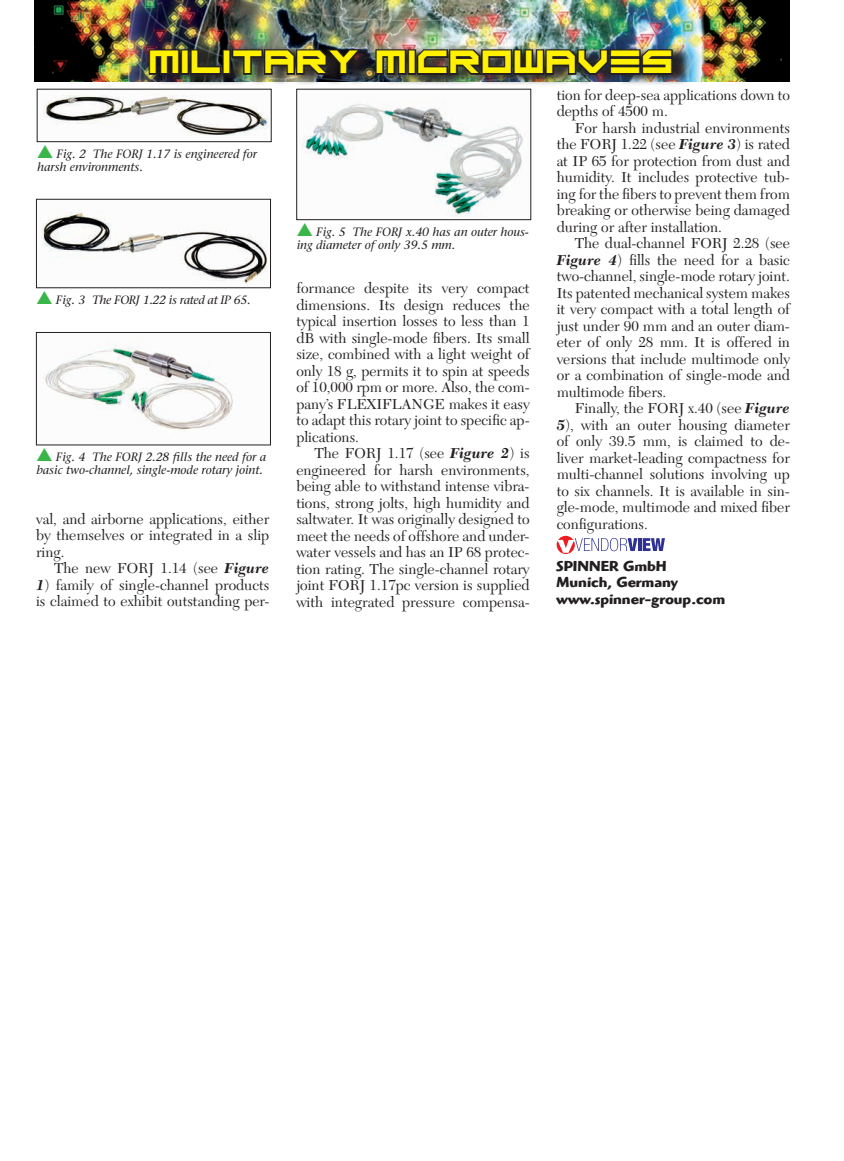
<style>
.page{position:relative;width:844px;height:1161px;background:#fff}
.page>*{position:absolute;margin:0;border:0;box-sizing:border-box;transform-origin:0 0}
.t1{font:22.5px "Scifi Adventure";letter-spacing:.05em;color:#fff101}
.t2{font:15px/16.5px "New Caledonia";color:#231f20;text-align:justify}
.t3{font:700 15px/16.5px "Highlander";color:#231f20}
.t4{font:italic 500 12px/13.5px "Stone Serif Std";color:#231f20}
.t5{font:italic 500 12px "Stone Serif Std";letter-spacing:-.025em;color:#231f20}
.s1{font-family:"Monotype Sorts";font-weight:400;font-style:normal;font-size:18px;color:#3ab54a}
.s2{font-weight:700;font-style:italic}
</style>
<div class="page">
<img style="left:34px;top:0;width:756px;height:82px">
<div style="left:152px;top:44px;width:540px;height:42px;background:#231f20;opacity:.98"></div>
<svg style="left:147px;top:48px;width:34px;height:28px"></svg>
<div style="left:181px;top:49px;width:8px;height:26px;border:3px solid #231f20"></div>
<svg style="left:189px;top:48px;width:34px;height:28px"></svg>
<div style="left:222px;top:49px;width:9px;height:26px;border:3px solid #231f20"></div>
<svg style="left:230px;top:48px;width:134px;height:28px;background:#302f2c"></svg>
<svg style="left:374px;top:48px;width:34px;height:28px"></svg>
<div style="left:407px;top:49px;width:9px;height:26px;border:3px solid #231f20"></div>
<img style="left:415px;top:48px;width:259px;height:28px">
<img style="left:43px;top:95px;width:226px;height:41px">
<div style="left:37px;top:89px;width:235px;height:53px;border:1px solid #231f20"></div>
<img style="left:42px;top:212px;width:226px;height:73px">
<div style="left:36px;top:199px;width:235px;height:89px;border:1px solid #231f20"></div>
<img style="left:44px;top:342px;width:189px;height:88px">
<div style="left:36px;top:332px;width:235px;height:113px;border:1px solid #231f20"></div>
<img style="left:301px;top:101px;width:222px;height:116px">
<div style="left:296px;top:89px;width:235px;height:131px;border:1px solid #231f20"></div>
<svg style="left:556px;top:536px;width:19px;height:18px"></svg>
<svg style="left:557px;top:538px;width:108px;height:15px"></svg>
<h1 class="t1" style="left:150px;top:48px;width:525px">MILITARY MICROWAVES</h1>
<p class="t4" style="left:37px;top:147px;width:221px"><span class="s1">S</span> Fig. 2 The FORJ 1.17 is engineered for harsh environments.</p>
<p class="t5" style="left:36px;top:293px;width:216px"><span class="s1">S</span> Fig. 3 The FORJ 1.22 is rated at IP 65.</p>
<p class="t4" style="left:36px;top:450px;width:231px"><span class="s1">S</span> Fig. 4 The FORJ 2.28 fills the need for a basic two-channel, single-mode rotary joint.</p>
<p class="t2" style="left:36px;top:511px;width:235px">val, and airborne applications, either by themselves or integrated in a slip ring.</p>
<p class="t2" style="left:54px;top:560px;width:217px">The new FORJ 1.14 (see <span class="s2">Figure</span></p>
<p class="t2" style="left:36px;top:577px;width:235px"><span class="s2">1</span>) family of single-channel products is claimed to exhibit outstanding per-</p>
<p class="t4" style="left:297px;top:225px;width:234px"><span class="s1">S</span> Fig. 5 The FORJ x.40 has an outer hous&shy;ing diameter of only 39.5 mm.</p>
<p class="t2" style="left:296px;top:280px;width:235px">formance despite its very compact dimensions. Its design reduces the typical insertion losses to less than 1 dB with single-mode fibers. Its small size, combined with a light weight of only 18 g, permits it to spin at speeds of 10,000 rpm or more. Also, the com&shy;pany’s FLEXIFLANGE makes it easy to adapt this rotary joint to specific ap&shy;plications.</p>
<p class="t2" style="left:296px;top:445px;width:235px;text-indent:18px">The FORJ 1.17 (see <span class="s2">Figure 2</span>) is engineered for harsh environments, being able to withstand intense vibra&shy;tions, strong jolts, high humidity and saltwater. It was originally designed to meet the needs of offshore and under&shy;water vessels and has an IP 68 protec&shy;tion rating. The single-channel rotary joint FORJ 1.17pc version is supplied with integrated pressure compensa-</p>
<p class="t2" style="left:556px;top:87px;width:235px">tion for deep-sea applications down to depths of 4500 m.</p>
<p class="t2" style="left:556px;top:120px;width:235px;text-indent:18px">For harsh industrial environments the FORJ 1.22 (see <span class="s2">Figure 3</span>) is rated at IP 65 for protection from dust and humidity. It includes protective tub&shy;ing for the fibers to prevent them from breaking or otherwise being damaged during or after installation.</p>
<p class="t2" style="left:556px;top:235px;width:235px;text-indent:18px">The dual-channel FORJ 2.28 (see <span class="s2">Figure 4</span>) fills the need for a basic two-channel, single-mode rotary joint.<br>Its patented mechanical system makes it very compact with a total length of just under 90 mm and an outer diam&shy;eter of only 28 mm. It is offered in versions that include multimode only or a combination of single-mode and multimode fibers.</p>
<p class="t2" style="left:556px;top:400px;width:235px;text-indent:18px">Finally, the FORJ x.40 (see <span class="s2">Figure 5</span>), with an outer housing diameter of only 39.5 mm, is claimed to de&shy;liver market-leading compactness for multi-channel solutions involving up to six channels. It is available in sin&shy;gle-mode, multimode and mixed fiber configurations.</p>
<p class="t3" style="left:556px;top:557px;width:170px">SPINNER GmbH<br>Munich, Germany www.spinner-group.com</p>
</div>
